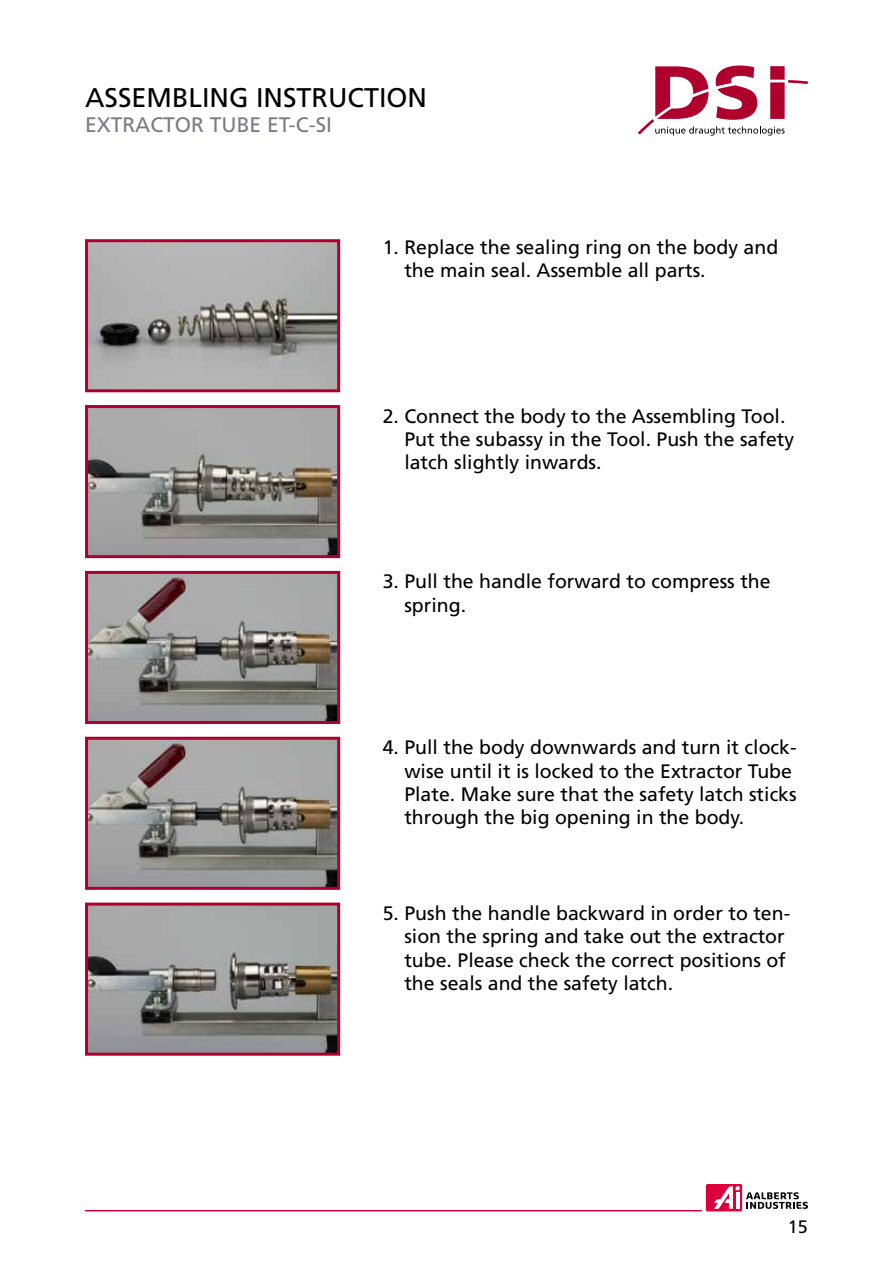
<style>
.page{position:relative;width:893px;height:1263px;background:#fff}
.page>*{position:absolute;margin:0;border:0;box-sizing:border-box;transform-origin:0 0}
.t1{font:27px "Frutiger LT Std";color:#000}
.t2{font:21px "Frutiger LT Std";color:#7a7b85}
.t3{font:19.5px/23.4px "Frutiger LT Std";color:#000}
.t4{font:18px "Frutiger LT Std";color:#000}
</style>
<div class="page">
<svg style="left:638px;top:65px;width:170px;height:71px"></svg>
<hr style="left:85px;top:1210px;width:617px;height:1px;background:#dc003b">
<svg style="left:746px;top:1192px;width:62px;height:17px"></svg>
<div style="left:706px;top:1184px;width:36px;height:27px;background:#dc003b;border-radius:2px"></div>
<svg style="left:714px;top:1186px;width:25px;height:23px"></svg>
<img style="left:89px;top:243px;width:247px;height:145px">
<div style="left:85px;top:239px;width:255px;height:153px;border:3px solid #af002d"></div>
<img style="left:89px;top:906px;width:247px;height:146px">
<div style="left:85px;top:902px;width:255px;height:154px;border:3px solid #af002d"></div>
<img style="left:89px;top:409px;width:247px;height:145px">
<div style="left:85px;top:405px;width:255px;height:153px;border:3px solid #af002d"></div>
<img style="left:89px;top:575px;width:247px;height:145px">
<div style="left:85px;top:571px;width:255px;height:153px;border:3px solid #af002d"></div>
<img style="left:89px;top:741px;width:247px;height:145px">
<div style="left:85px;top:737px;width:255px;height:153px;border:3px solid #af002d"></div>
<h1 class="t1" style="left:85px;top:81px;width:344px">ASSEMBLING INSTRUCTION</h1>
<p class="t2" style="left:85px;top:112px;width:248px">EXTRACTOR TUBE ET-C-SI</p>
<p class="t3" style="left:404px;top:235px;width:375px;text-indent:-22px">1. Replace the sealing ring on the body and the main seal. Assemble all parts.</p>
<p class="t3" style="left:404px;top:404px;width:391px;text-indent:-22px">2. Connect the body to the Assembling Tool.<br>Put the subassy in the Tool. Push the safety latch slightly inwards.</p>
<p class="t3" style="left:404px;top:570px;width:368px;text-indent:-22px">3. Pull the handle forward to compress the spring.</p>
<p class="t3" style="left:404px;top:736px;width:394px;text-indent:-22px">4. Pull the body downwards and turn it clock&shy;wise until it is locked to the Extractor Tube Plate. Make sure that the safety latch sticks through the big opening in the body.</p>
<p class="t3" style="left:404px;top:902px;width:387px;text-indent:-22px">5. Push the handle backward in order to ten&shy;sion the spring and take out the extractor tube. Please check the correct positions of the seals and the safety latch.</p>
<p class="t4" style="left:788px;top:1216px;width:22px">15</p>
</div>
